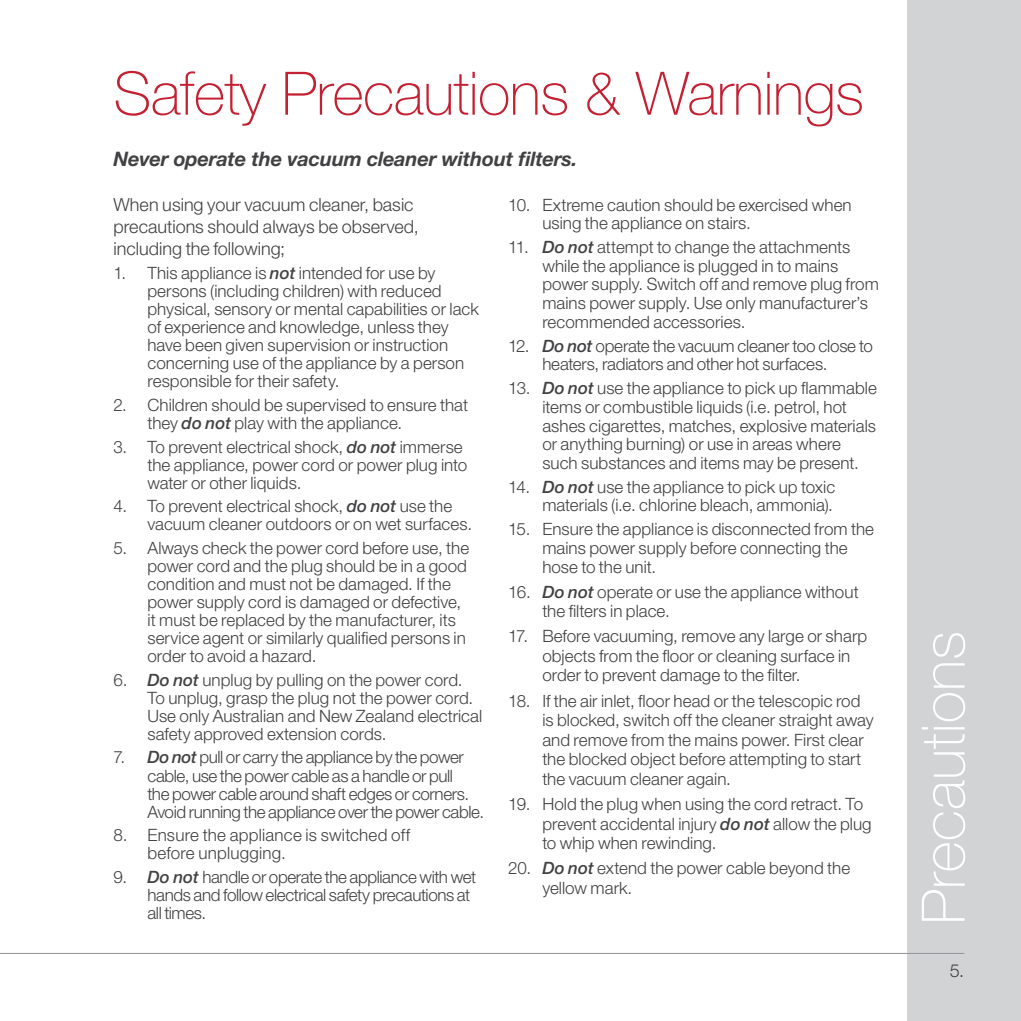
<style>
.page{position:relative;width:1021px;height:1021px;background:#fff}
.page>*{position:absolute;margin:0;border:0;box-sizing:border-box;transform-origin:0 0}
.t1{font:100 60px "Helvetica Neue LT Std";letter-spacing:-.01em;color:#c32032}
.t2{font:100 60px "Helvetica Neue LT Std";color:#fff}
.t3{font:italic 700 20px "Helvetica Neue LT Std";letter-spacing:-.01em;color:#414042}
.t4{font:300 18px/22px "Helvetica Neue LT Std";color:#414042}
.t5{font:300 17px/18px "Helvetica Neue LT Std";color:#414042}
.t6{font:300 17px/18px "Helvetica Neue LT Std";letter-spacing:-.02em;color:#414042}
.s1{font-weight:500;font-style:italic}
</style>
<div class="page">
<div style="left:907px;top:0;width:113px;height:1020px;background:#d1d3d4"></div>
<hr style="left:0;top:952px;width:964px;height:1px;background:#939598">
<h1 class="t1" style="left:113px;top:59px;width:752px">Safety Precautions &amp; Warnings</h1>
<p class="t3" style="left:113px;top:146px;width:465px">Never operate the vacuum cleaner without filters.</p>
<p class="t4" style="left:113px;top:193px;width:307px">When using your vacuum cleaner, basic precautions should always be observed, including the following;</p>
<p class="t5" style="left:147px;top:264px;width:333px;text-indent:-34px">1. This appliance is <span class="s1">not</span> intended for use by persons (including children) with reduced physical, sensory or mental capabilities or lack of experience and knowledge, unless they have been given supervision or instruction concerning use of the appliance by a person responsible for their safety.</p>
<p class="t5" style="left:147px;top:395px;width:322px;text-indent:-34px">2. Children should be supervised to ensure that they <span class="s1">do not</span> play with the appliance.</p>
<p class="t5" style="left:147px;top:437px;width:321px;text-indent:-34px">3. To prevent electrical shock, <span class="s1">do not</span> immerse the appliance, power cord or power plug into water or other liquids.</p>
<p class="t5" style="left:147px;top:497px;width:326px;text-indent:-34px">4. To prevent electrical shock, <span class="s1">do not</span> use the vacuum cleaner outdoors or on wet surfaces.</p>
<p class="t5" style="left:147px;top:538px;width:323px;text-indent:-34px">5. Always check the power cord before use, the power cord and the plug should be in a good condition and must not be damaged. If the power supply cord is damaged or defective, it must be replaced by the manufacturer, its service agent or similarly qualified persons in order to avoid a hazard.</p>
<p class="t5" style="left:147px;top:670px;width:336px;text-indent:-34px">6. <span class="s1">Do not</span> unplug by pulling on the power cord.<br>To unplug, grasp the plug not the power cord.<br>Use only Australian and New Zealand electrical safety approved extension cords.</p>
<p class="t6" style="left:147px;top:748px;width:338px;text-indent:-34px">7. <span class="s1">Do not</span> pull or carry the appliance by the power cable, use the power cable as a handle or pull<br>the power cable around shaft edges or corners.<br>Avoid running the appliance over the power cable.</p>
<p class="t5" style="left:147px;top:825px;width:264px;text-indent:-34px">8. Ensure the appliance is switched off before unplugging.</p>
<p class="t6" style="left:147px;top:867px;width:330px;text-indent:-34px">9. <span class="s1">Do not</span> handle or operate the appliance with wet hands and follow electrical safety precautions at all times.</p>
<p class="t5" style="left:542px;top:195px;width:311px;line-height:18.6px;text-indent:-34px">10. Extreme caution should be exercised when using the appliance on stairs.</p>
<p class="t5" style="left:542px;top:238px;width:338px;line-height:18.6px;text-indent:-34px">11. <span class="s1">Do not</span> attempt to change the attachments while the appliance is plugged in to mains power supply. Switch off and remove plug from mains power supply. Use only manufacturer’s recommended accessories.</p>
<p class="t5" style="left:542px;top:336px;width:332px;line-height:18.6px;text-indent:-34px">12. <span class="s1">Do not</span> operate the vacuum cleaner too close to heaters, radiators and other hot surfaces.</p>
<p class="t5" style="left:542px;top:379px;width:336px;line-height:18.6px;text-indent:-34px">13. <span class="s1">Do not</span> use the appliance to pick up flammable items or combustible liquids (i.e. petrol, hot ashes cigarettes, matches, explosive materials or anything burning) or use in areas where such substances and items may be present.</p>
<p class="t5" style="left:508px;top:477px;width:328px;line-height:18.6px;text-align:right">14. <span class="s1">Do not</span> use the appliance to pick up toxic materials (i.e. chlorine bleach, ammonia).</p>
<p class="t5" style="left:542px;top:520px;width:333px;line-height:18.6px;text-indent:-34px">15. Ensure the appliance is disconnected from the mains power supply before connecting the hose to the unit.</p>
<p class="t5" style="left:542px;top:581px;width:318px;line-height:19.6px;text-indent:-34px">16. <span class="s1">Do not</span> operate or use the appliance without the filters in place.</p>
<p class="t5" style="left:542px;top:626px;width:326px;line-height:19.6px;text-indent:-34px">17. Before vacuuming, remove any large or sharp objects from the floor or cleaning surface in order to prevent damage to the filter.</p>
<p class="t5" style="left:542px;top:690px;width:333px;line-height:19.6px;text-indent:-34px">18. If the air inlet, floor head or the telescopic rod is blocked, switch off the cleaner straight away and remove from the mains power. First clear the blocked object before attempting to start the vacuum cleaner again.</p>
<p class="t5" style="left:542px;top:793px;width:331px;line-height:19.6px;text-indent:-34px">19. Hold the plug when using the cord retract. To prevent accidental injury <span class="s1">do not</span> allow the plug to whip when rewinding.</p>
<p class="t5" style="left:542px;top:858px;width:309px;line-height:19.6px;text-indent:-34px">20. <span class="s1">Do not</span> extend the power cable beyond the yellow mark.</p>
<h1 class="t2" style="left:908px;top:924px;width:295px;rotate:-90deg">Precautions</h1>
<p class="t4" style="left:949px;top:959px;width:16px">5.</p>
</div>
